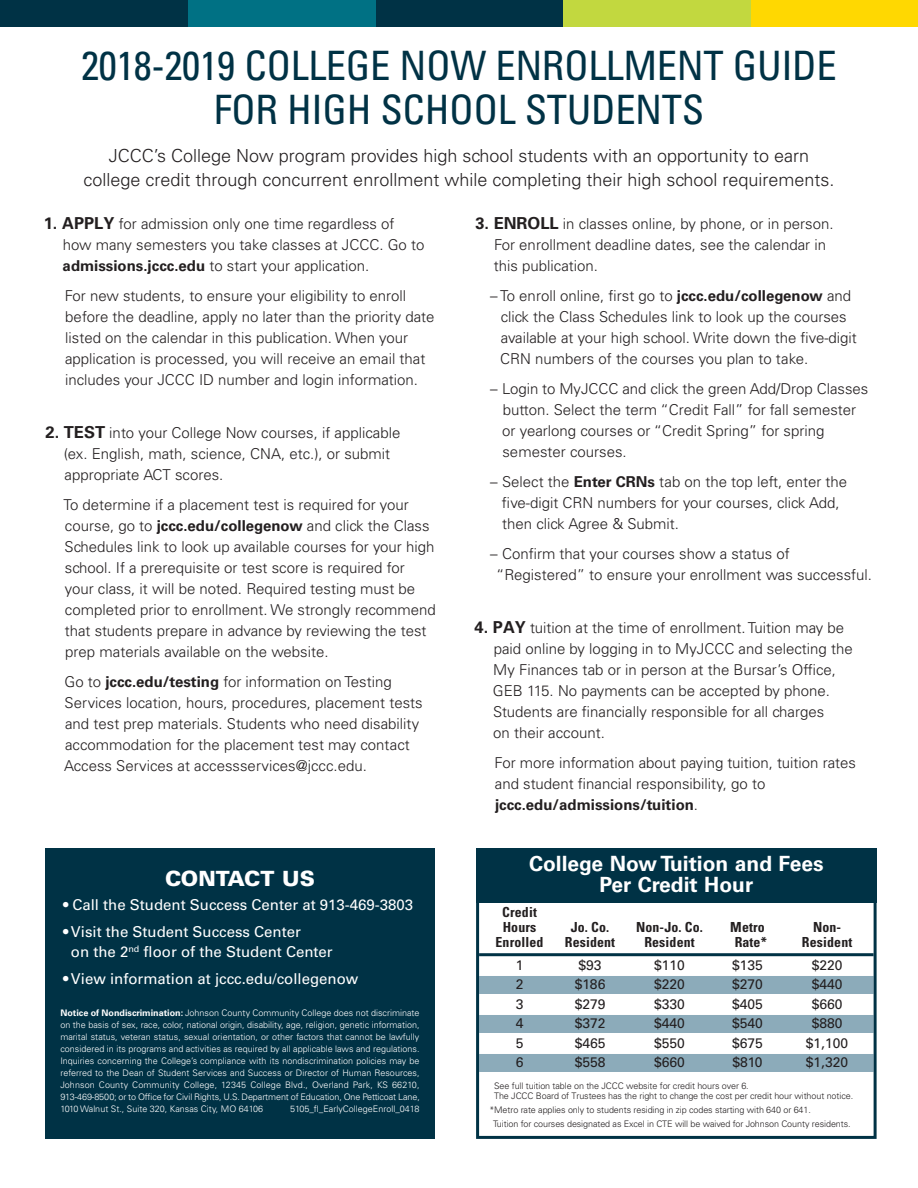
<style>
.page{position:relative;width:918px;height:1188px;background:#fff}
.page>*{position:absolute;margin:0;border:0;box-sizing:border-box;transform-origin:0 0}
.head2{font:condensed 40.5px/43.5px "Univers LT Std";letter-spacing:-.01em;color:#003245;text-align:center}
.t1{font:700 21px/21px "Univers LT Std";color:#fff;text-align:center}
.Sub-white{font:900 21px "Univers LT Std";color:#fff}
.body{font:300 18px/24px "Univers LT Std";color:#231f20;text-align:center}
.body2{font:300 15px/21px "Univers LT Std";color:#231f20}
.body-2{font:300 15px/21px "Univers LT Std";color:#231f20}
.body-white{font:15px/19.5px "Univers LT Std";color:#fff}
.t2{font:700 condensed 13.8px "Univers LT Std";letter-spacing:.01em;color:#231f20}
.line{font:13.8px "Univers LT Std";color:#231f20}
.chart6{font:13.8px "Univers LT Std";color:#231f20}
.body-3{font:300 9px/12px "Univers LT Std";color:#fff;text-align:justify}
.t3{font:300 9px/10.8px "Univers LT Std";letter-spacing:-.01em;color:#231f20}
.s1{font-weight:700;font-size:16.5px}
.s2{font-weight:700}
</style>
<div class="page">
<div style="left:45px;top:848px;width:390px;height:291px;background:#003245"></div>
<div style="left:0;top:0;width:188px;height:27px;background:#003245"></div>
<div style="left:188px;top:0;width:188px;height:27px;background:#007184"></div>
<div style="left:376px;top:0;width:188px;height:27px;background:#003245"></div>
<div style="left:564px;top:0;width:187px;height:27px;background:#c2d83f"></div>
<div style="left:751px;top:0;width:167px;height:27px;background:#ffd801"></div>
<hr style="left:479px;top:953px;width:395px;height:3px;background:#003245">
<div style="left:479px;top:976px;width:395px;height:18px;background:#8cabba"></div>
<div style="left:479px;top:1015px;width:395px;height:18px;background:#8cabba"></div>
<div style="left:479px;top:1054px;width:395px;height:18px;background:#8cabba"></div>
<div style="left:476px;top:876px;width:401px;height:263px;border:3px solid #003245"></div>
<div style="left:476px;top:848px;width:401px;height:55px;background:#003245"></div>
<p class="head2" style="left:81px;top:44px;width:757px">2018-2019 COLLEGE NOW ENROLLMENT GUIDE<br>FOR HIGH SCHOOL STUDENTS</p>
<p class="body" style="left:83px;top:144px;width:753px">JCCC’s College Now program provides high school students with an opportunity to earn college credit through concurrent enrollment while completing their high school requirements.</p>
<p class="body-2" style="left:63px;top:213px;width:363px;text-indent:-19px"><span class="s1">1. APPLY</span> for admission only one time regardless of how many semesters you take classes at JCCC. Go to <span class="s2">admissions.jccc.edu</span> to start your application.</p>
<p class="body2" style="left:65px;top:285px;width:371px">For new students, to ensure your eligibility to enroll before the deadline, apply no later than the priority date listed on the calendar in this publication. When your application is processed, you will receive an email that includes your JCCC ID number and login information.</p>
<p class="body-2" style="left:64px;top:422px;width:338px;text-indent:-18px"><span class="s1">2. TEST</span> into your College Now courses, if applicable (ex. English, math, science, CNA, etc.), or submit appropriate ACT scores.</p>
<p class="body2" style="left:63px;top:494px;width:374px">To determine if a placement test is required for your course, go to <span class="s2">jccc.edu/collegenow</span> and click the Class Schedules link to look up available courses for your high school. If a prerequisite or test score is required for your class, it will be noted. Required testing must be completed prior to enrollment. We strongly recommend that students prepare in advance by reviewing the test prep materials available on the website.</p>
<p class="body2" style="left:64px;top:671px;width:360px">Go to <span class="s2">jccc.edu/testing</span> for information on Testing Services location, hours, procedures, placement tests and test prep materials. Students who need disability accommodation for the placement test may contact Access Services at accessservices@jccc.edu.</p>
<p class="Sub-white" style="left:165px;top:865px;width:151px">CONTACT US</p>
<p class="body-white" style="left:63px;top:895px;width:352px">• Call the Student Success Center at 913-469-3803</p>
<p class="body-white" style="left:71px;top:922px;width:263px;text-indent:-8px">• Visit the Student Success Center<br>on the 2<sup>nd</sup> floor of the Student Center</p>
<p class="body-white" style="left:63px;top:969px;width:297px">• View information at jccc.edu/collegenow</p>
<p class="body-3" style="left:60px;top:1007px;width:361px"><span class="s2">Notice of Nondiscrimination:</span> Johnson County Community College does not discriminate on the basis of sex, race, color, national origin, disability, age, religion, genetic information, marital status, veteran status, sexual orientation, or other factors that cannot be lawfully considered in its programs and activities as required by all applicable laws and regulations.<br>Inquiries concerning the College’s compliance with its nondiscrimination policies may be referred to the Dean of Student Services and Success or Director of Human Resources, Johnson County Community College, 12345 College Blvd., Overland Park, KS 66210, 913-469-8500; or to Office for Civil Rights, U.S. Department of Education, One Petticoat Lane, 1010 Walnut St., Suite 320, Kansas City, MO 64106</p>
<p class="body-3" style="left:290px;top:1103px;width:131px">5105_fl_EarlyCollegeEnroll_0418</p>
<p class="body-2" style="left:494px;top:213px;width:341px;text-indent:-19px"><span class="s1">3. ENROLL</span> in classes online, by phone, or in person.<br>For enrollment deadline dates, see the calendar in this publication.</p>
<p class="body2" style="left:500px;top:285px;width:358px;text-indent:-10px">– To enroll online, first go to <span class="s2">jccc.edu/collegenow</span> and click the Class Schedules link to look up the courses available at your high school. Write down the five-digit CRN numbers of the courses you plan to take.</p>
<p class="body2" style="left:502px;top:378px;width:368px;text-indent:-12px">– Login to MyJCCC and click the green Add/Drop Classes button. Select the term “Credit Fall” for fall semester or yearlong courses or “Credit Spring” for spring semester courses.</p>
<p class="body2" style="left:502px;top:471px;width:347px;text-indent:-12px">– Select the <span class="s2">Enter CRNs</span> tab on the top left, enter the five-digit CRN numbers for your courses, click Add, then click Agree &amp; Submit.</p>
<p class="body2" style="left:496px;top:543px;width:377px;text-indent:-6px">– Confirm that your courses show a status of “Registered” to ensure your enrollment was successful.</p>
<p class="body-2" style="left:493px;top:617px;width:361px;text-indent:-18px"><span class="s1">4. PAY</span> tuition at the time of enrollment. Tuition may be paid online by logging in to MyJCCC and selecting the My Finances tab or in person at the Bursar’s Office, GEB 115. No payments can be accepted by phone.<br>Students are financially responsible for all charges<br>on their account.</p>
<p class="body2" style="left:495px;top:752px;width:363px">For more information about paying tuition, tuition rates and student financial responsibility, go to <span class="s2">jccc.edu/admissions/tuition</span>.</p>
<p class="t1" style="left:529px;top:853px;width:296px">College Now Tuition and Fees<br>Per Credit Hour</p>
<p class="t2" style="left:502px;top:904px;width:36px">Credit</p>
<p class="t2" style="left:503px;top:919px;width:35px">Hours</p>
<p class="t2" style="left:571px;top:919px;width:40px">Jo. Co.</p>
<p class="t2" style="left:636px;top:919px;width:68px">Non-Jo. Co.</p>
<p class="t2" style="left:730px;top:919px;width:36px">Metro</p>
<p class="t2" style="left:813px;top:919px;width:30px">Non-</p>
<p class="t2" style="left:496px;top:934px;width:49px">Enrolled</p>
<p class="t2" style="left:565px;top:934px;width:52px">Resident</p>
<p class="t2" style="left:644px;top:934px;width:52px">Resident</p>
<p class="t2" style="left:735px;top:934px;width:34px">Rate*</p>
<p class="t2" style="left:802px;top:934px;width:52px">Resident</p>
<p class="chart6" style="left:516px;top:957px;width:9px">1</p>
<p class="chart6" style="left:579px;top:957px;width:25px">$93</p>
<p class="chart6" style="left:654px;top:957px;width:32px">$110</p>
<p class="chart6" style="left:732px;top:957px;width:32px">$135</p>
<p class="chart6" style="left:812px;top:957px;width:32px">$220</p>
<p class="line" style="left:516px;top:976px;width:9px">2</p>
<p class="line" style="left:575px;top:976px;width:32px">$186</p>
<p class="line" style="left:654px;top:976px;width:32px">$220</p>
<p class="line" style="left:732px;top:976px;width:32px">$270</p>
<p class="line" style="left:812px;top:976px;width:32px">$440</p>
<p class="chart6" style="left:516px;top:996px;width:9px">3</p>
<p class="chart6" style="left:575px;top:996px;width:32px">$279</p>
<p class="chart6" style="left:654px;top:996px;width:32px">$330</p>
<p class="chart6" style="left:732px;top:996px;width:32px">$405</p>
<p class="chart6" style="left:812px;top:996px;width:32px">$660</p>
<p class="line" style="left:516px;top:1015px;width:9px">4</p>
<p class="line" style="left:575px;top:1015px;width:32px">$372</p>
<p class="line" style="left:654px;top:1015px;width:32px">$440</p>
<p class="line" style="left:732px;top:1015px;width:32px">$540</p>
<p class="line" style="left:812px;top:1015px;width:32px">$880</p>
<p class="chart6" style="left:516px;top:1035px;width:9px">5</p>
<p class="chart6" style="left:575px;top:1035px;width:32px">$465</p>
<p class="chart6" style="left:654px;top:1035px;width:32px">$550</p>
<p class="chart6" style="left:732px;top:1035px;width:32px">$675</p>
<p class="chart6" style="left:806px;top:1035px;width:44px">$1,100</p>
<p class="line" style="left:516px;top:1054px;width:9px">6</p>
<p class="line" style="left:575px;top:1054px;width:32px">$558</p>
<p class="line" style="left:654px;top:1054px;width:32px">$660</p>
<p class="line" style="left:733px;top:1054px;width:32px">$810</p>
<p class="line" style="left:806px;top:1054px;width:44px">$1,320</p>
<p class="t3" style="left:494px;top:1080px;width:361px">See full tuition table on the JCCC website for credit hours over 6.<br>The JCCC Board of Trustees has the right to change the cost per credit hour without notice.</p>
<p class="t3" style="left:489px;top:1105px;width:323px">*Metro rate applies only to students residing in zip codes starting with 640 or 641.</p>
<p class="t3" style="left:493px;top:1118px;width:359px">Tuition for courses designated as Excel in CTE will be waived for Johnson County residents.</p>
</div>
